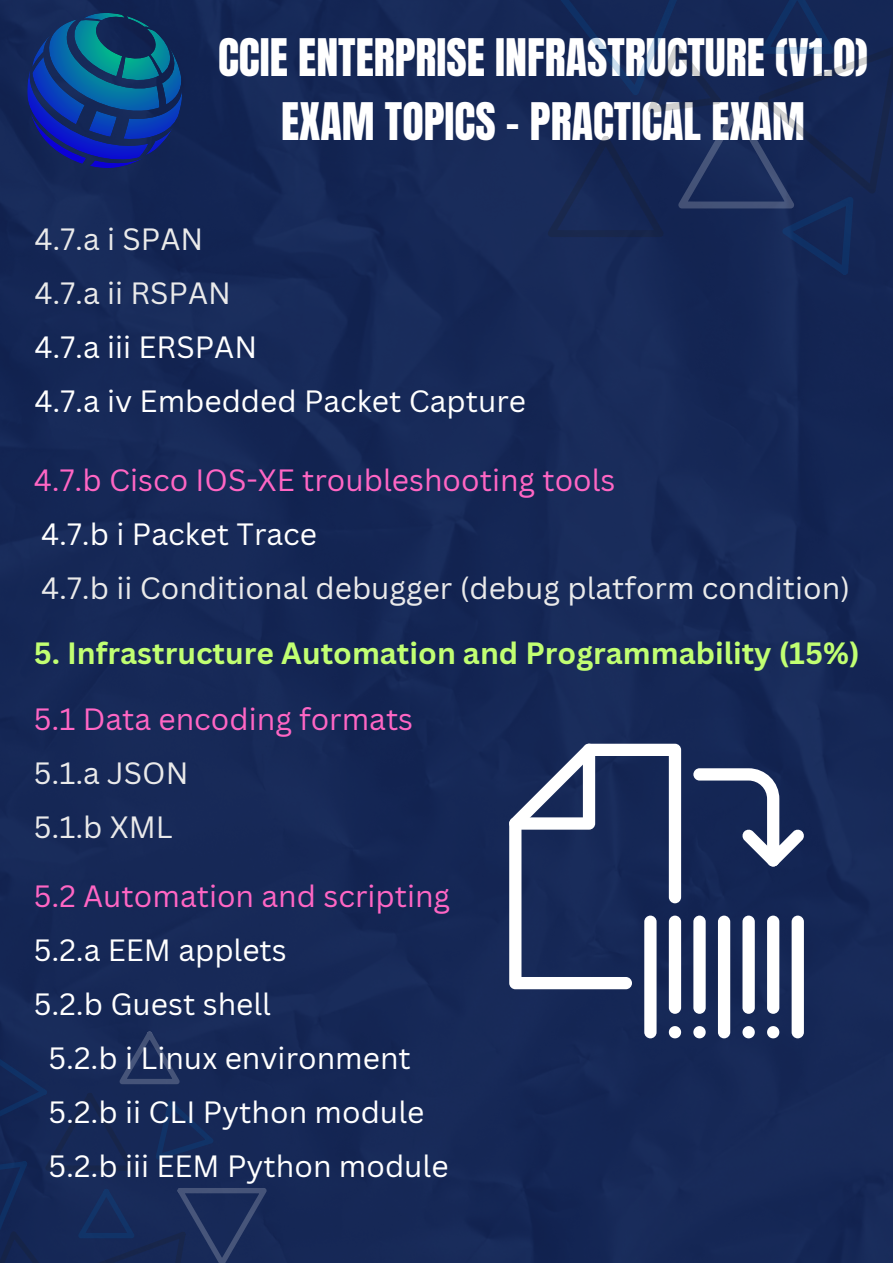
<style>
.page{position:relative;width:893px;height:1264px;background:#fff}
.page>*{position:absolute;margin:0;border:0;box-sizing:border-box;transform-origin:0 0}
.t1{font:43.95px/64.3px "Anton";color:#fff;text-align:center}
.t2{font:30px "Canva Sans";color:#fff}
.t3{font:30px "Canva Sans";color:#eaeaea}
.t4{font:30px "Canva Sans";color:#ff66c4}
.t5{font:700 30px "Canva Sans";color:#c1ff72}
</style>
<div class="page">
<div style="left:0;top:0;width:892px;height:1262px;background:#162857"></div>
<svg style="left:27px;top:13px;width:155px;height:155px;background:#0d3c81"></svg>
<svg style="left:543px;top:0;width:349px;height:275px;background:#162856"></svg>
<svg style="left:0;top:1030px;width:267px;height:232px;background:#172a58"></svg>
<svg style="left:509px;top:743px;width:172px;height:246px"></svg>
<svg style="left:693px;top:768px;width:110px;height:98px"></svg>
<div style="left:791px;top:915px;width:12px;height:123px;background:#fff;border-radius:6px"></div>
<div style="left:767px;top:915px;width:12px;height:98px;background:#fff;border-radius:6px"></div>
<div style="left:742px;top:915px;width:12px;height:98px;background:#fff;border-radius:6px"></div>
<div style="left:718px;top:915px;width:12px;height:123px;background:#fff;border-radius:6px"></div>
<div style="left:644px;top:915px;width:12px;height:123px;background:#fff;border-radius:6px"></div>
<div style="left:693px;top:915px;width:12px;height:98px;background:#fff;border-radius:6px"></div>
<div style="left:668px;top:915px;width:13px;height:98px;background:#fff;border-radius:6px"></div>
<svg style="left:668px;top:1026px;width:13px;height:12px"></svg>
<svg style="left:693px;top:1026px;width:12px;height:12px"></svg>
<svg style="left:742px;top:1026px;width:12px;height:12px"></svg>
<svg style="left:767px;top:1026px;width:12px;height:12px"></svg>
<p class="t1" style="left:218px;top:26px;width:651px">CCIE ENTERPRISE INFRASTRUCTURE (V1.0)<br>EXAM TOPICS – PRACTICAL EXAM</p>
<p class="t3" style="left:34px;top:218px;width:170px">4.7.a i SPAN</p>
<p class="t3" style="left:34px;top:272px;width:198px">4.7.a ii RSPAN</p>
<p class="t2" style="left:34px;top:326px;width:224px">4.7.a iii ERSPAN</p>
<p class="t2" style="left:34px;top:380px;width:493px">4.7.a iv Embedded Packet Capture</p>
<p class="t4" style="left:34px;top:458px;width:583px">4.7.b Cisco IOS-XE troubleshooting tools</p>
<p class="t2" style="left:41px;top:512px;width:277px">4.7.b i Packet Trace</p>
<p class="t3" style="left:41px;top:566px;width:810px">4.7.b ii Conditional debugger (debug platform condition)</p>
<p class="t5" style="left:34px;top:632px;width:827px">5. Infrastructure Automation and Programmability (15%)</p>
<p class="t4" style="left:34px;top:697px;width:381px">5.1 Data encoding formats</p>
<p class="t3" style="left:34px;top:751px;width:156px">5.1.a JSON</p>
<p class="t3" style="left:34px;top:805px;width:141px">5.1.b XML</p>
<p class="t4" style="left:34px;top:875px;width:418px">5.2 Automation and scripting</p>
<p class="t2" style="left:34px;top:929px;width:254px">5.2.a EEM applets</p>
<p class="t2" style="left:34px;top:983px;width:239px">5.2.b Guest shell</p>
<p class="t2" style="left:48px;top:1037px;width:364px">5.2.b i Linux environment</p>
<p class="t2" style="left:48px;top:1091px;width:377px">5.2.b ii CLI Python module</p>
<p class="t2" style="left:48px;top:1145px;width:401px">5.2.b iii EEM Python module</p>
</div>
